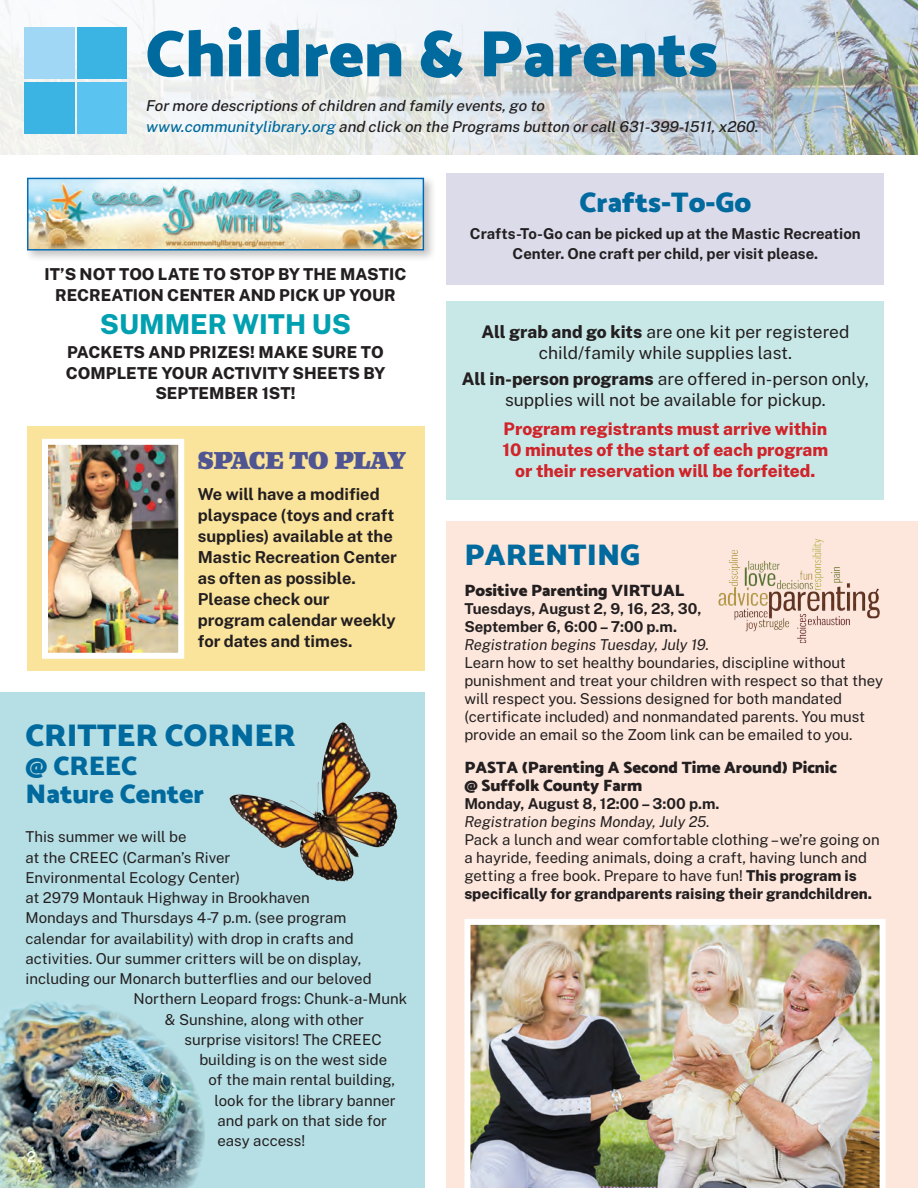
<style>
.page{position:relative;width:918px;height:1188px;background:#fff}
.page>*{position:absolute;margin:0;border:0;box-sizing:border-box;transform-origin:0 0}
.t1{font:100 66px "Catamaran";color:#006a9e}
.t2{font:100 31.5px "Catamaran";color:#006a9e}
.t3{font:100 30px "Catamaran";color:#006a9e}
.t4{font:100 28.5px "Catamaran";color:#006a9e}
.t5{font:800 27.45px "Public Sans";color:#00a0b0}
.t6{font:100 27px/28.5px "Catamaran";color:#006a9e}
.t7{font:24px "Kompakt";color:#4f5592}
.t8{font:17.4px/20.9px "Public Sans";color:#231f20;text-align:center}
.t9{font:800 17.4px/20.9px "Public Sans";color:#d1232a;text-align:center}
.t10{font:700 16.5px/21px "Public Sans";color:#231f20}
.t11{font:800 16.5px/20.5px "Public Sans";color:#231f20;text-align:center}
.t12{font:100 16.5px/18px "Catamaran";color:#231f20}
.t13{font:15px/18px "Public Sans";color:#231f20}
.t14{font:700 15px/19.5px "Public Sans";color:#231f20;text-align:center}
.t15{font:italic 500 15px/21px "Public Sans";color:#231f20}
.t16{font:italic 15px "Public Sans";color:#231f20}
.t17{font:500 15px "Public Sans";color:#fff}
.s1{color:#006a9e}
.s2{font-weight:800}
</style>
<div class="page">
<div style="left:0;top:692px;width:424px;height:496px;background:#b6dfe5"></div>
<img style="left:0;top:1001px;width:205px;height:187px">
<div style="left:447px;top:522px;width:471px;height:666px;background:#fde7dc"></div>
<img style="left:0;top:0;width:918px;height:154px">
<div style="left:447px;top:174px;width:437px;height:111px;background:#dbdbea"></div>
<div style="left:447px;top:301px;width:437px;height:199px;background:#c8e8e7"></div>
<div style="left:27px;top:427px;width:397px;height:244px;background:#fae39b"></div>
<div style="left:77px;top:27px;width:50px;height:51px;background:#3bb4e4"></div>
<div style="left:24px;top:27px;width:50px;height:51px;background:#a0d7f4"></div>
<div style="left:77px;top:82px;width:50px;height:51px;background:#5bc3ef"></div>
<div style="left:24px;top:82px;width:50px;height:51px;background:#3bb4e4"></div>
<img style="left:464px;top:919px;width:422px;height:269px">
<div style="left:24px;top:175px;width:413px;height:88px;background:#231f20;opacity:.27"></div>
<img style="left:29px;top:180px;width:393px;height:68px">
<div style="left:27px;top:178px;width:397px;height:72px;border:1px solid #0168b3"></div>
<img style="left:718px;top:538px;width:162px;height:104px">
<img style="left:229px;top:722px;width:169px;height:160px">
<img style="left:42px;top:438px;width:143px;height:221px">
<h1 class="t1" style="left:146px;top:4px;width:574px">Children &amp; Parents</h1>
<p class="t15" style="left:146px;top:94px;width:618px">Formore descriptions ofchildren and family events,go to<br><span class="s1">www.communitylibrary.org</span> and click on the Programs button orcall631-399-1511,x260.</p>
<p class="t11" style="left:45px;top:263px;width:363px">IT’S NOT TOO LATE TO STOP BY THE MASTIC<br>RECREATION CENTER AND PICK UP YOUR</p>
<h3 class="t5" style="left:100px;top:304px;width:253px">SUMMER WITH US</h3>
<p class="t11" style="left:66px;top:341px;width:321px">PACKETS AND PRIZES! MAKE SURE TO<br>COMPLETE YOUR ACTIVITY SHEETS BY<br>SEPTEMBER 1ST!</p>
<h3 class="t7" style="left:198px;top:447px;width:210px">SPACE TO PLAY</h3>
<p class="t10" style="left:198px;top:483px;width:201px">We will have a modified playspace (toys and craft supplies) available at the<br>Mastic Recreation Center as often as possible.<br>Please check our program calendar weekly for dates and times.</p>
<h2 class="t2" style="left:26px;top:712px;width:272px">CRITTER CORNER</h2>
<h3 class="t6" style="left:26px;top:751px;width:180px">@ CREEC<br>Nature Center</h3>
<p class="t13" style="left:26px;top:827px;width:163px">This summer we will be</p>
<p class="t13" style="left:26px;top:847px;width:206px">at the CREEC (Carman’s River</p>
<p class="t13" style="left:26px;top:868px;width:216px">Environmental Ecology Center)</p>
<p class="t13" style="left:26px;top:888px;width:286px">at 2979 Montauk Highway in Brookhaven</p>
<p class="t13" style="left:26px;top:908px;width:323px">Mondays and Thursdays 4-7 p.m. (see program</p>
<p class="t13" style="left:26px;top:928px;width:330px">calendar for availability) with drop in crafts and</p>
<p class="t13" style="left:26px;top:949px;width:337px">activities. Our summer critters will be on display,</p>
<p class="t13" style="left:26px;top:969px;width:348px">including our Monarch butterflies and our beloved</p>
<p class="t13" style="left:134px;top:989px;width:275px">Northern Leopard frogs: Chunk-a-Munk</p>
<p class="t13" style="left:165px;top:1009px;width:201px">&amp; Sunshine, along with other</p>
<p class="t13" style="left:184px;top:1030px;width:199px">surprise visitors! The CREEC</p>
<p class="t13" style="left:200px;top:1050px;width:189px">building is on the west side</p>
<p class="t13" style="left:208px;top:1070px;width:188px">of the main rental building,</p>
<p class="t13" style="left:214px;top:1090px;width:183px">look for the library banner</p>
<p class="t13" style="left:218px;top:1111px;width:171px">and park on that side for</p>
<p class="t13" style="left:218px;top:1131px;width:89px">easy access!</p>
<p class="t17" style="left:27px;top:1145px;width:11px">2</p>
<h3 class="t4" style="left:580px;top:181px;width:173px">Crafts-To-Go</h3>
<p class="t14" style="left:470px;top:223px;width:392px">Crafts-To-Go can be picked up at the Mastic Recreation<br>Center. One craft per child, per visit please.</p>
<p class="t8" style="left:481px;top:320px;width:370px"><span class="s2">All grab and go kits</span> are one kit per registered child/family while supplies last.</p>
<p class="t8" style="left:462px;top:367px;width:409px"><span class="s2">All in-person programs</span> are offered in-person only, supplies will not be available for pickup.</p>
<p class="t9" style="left:502px;top:418px;width:327px">Program registrants must arrive within<br>10 minutes of the start of each program or their reservation will be forfeited.</p>
<h3 class="t3" style="left:464px;top:532px;width:177px">PARENTING</h3>
<p class="t12" style="left:464px;top:581px;width:222px">Positive Parenting VIRTUAL</p>
<p class="t14" style="left:464px;top:599px;width:239px;line-height:18px;text-align:left">Tuesdays, August 2, 9, 16, 23, 30,<br>September 6, 6:00 – 7:00 p.m.</p>
<p class="t16" style="left:464px;top:635px;width:246px">Registration begins Tuesday, July 19.</p>
<p class="t13" style="left:464px;top:653px;width:420px">Learn how to set healthy boundaries, discipline without punishment and treat your children with respect so that they will respect you. Sessions designed for both mandated (certificate included) and nonmandated parents. You must provide an email so the Zoom link can be emailed to you.</p>
<p class="t12" style="left:464px;top:758px;width:374px">PASTA (Parenting A Second Time Around) Picnic @ Suffolk County Farm</p>
<p class="t14" style="left:464px;top:793px;width:257px">Monday, August 8, 12:00 – 3:00 p.m.</p>
<p class="t16" style="left:464px;top:812px;width:247px">Registration begins Monday, July 25.</p>
<p class="t13" style="left:464px;top:830px;width:417px">Pack a lunch and wear comfortable clothing – we’re going on a hayride, feeding animals, doing a craft, having lunch and getting a free book. Prepare to have fun! <span class="s2">This program is specifically for grandparents raising their grandchildren.</span></p>
</div>
